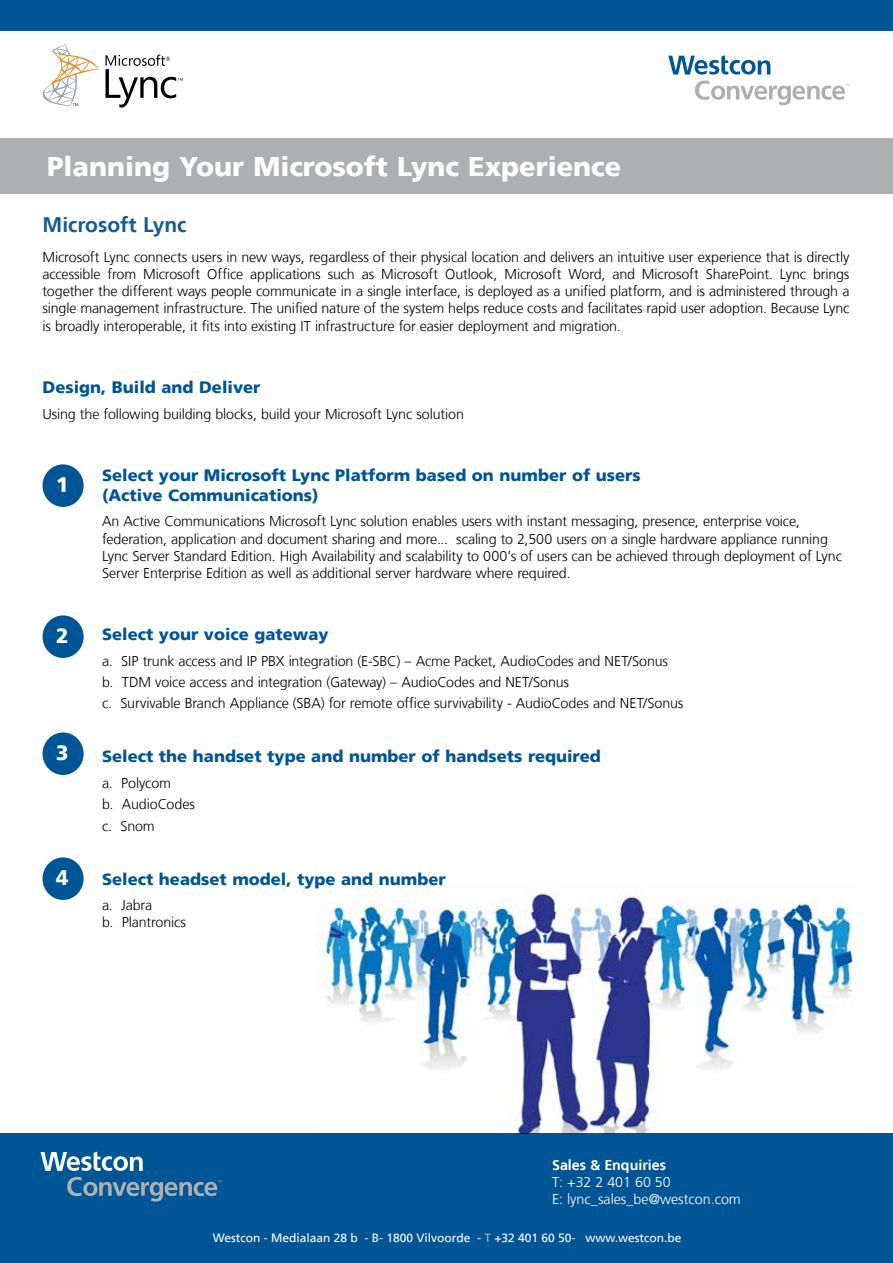
<style>
.page{position:relative;width:893px;height:1263px;background:#fff}
.page>*{position:absolute;margin:0;border:0;box-sizing:border-box;transform-origin:0 0}
.t1{font:900 27px "Frutiger LT";color:#fff}
.t2{font:700 21px "Frutiger LT";color:#155c90}
.t3{font:900 21px "Frutiger LT";color:#fff;scale:.96 1}
.t4{font:900 16.5px/19.8px "Frutiger LT";color:#005596}
.t5{font:300 14.25px/17.1px "Frutiger LT";letter-spacing:-.01em;color:#000}
.t6{font:300 14.25px/17.1px "Frutiger LT";color:#fff}
.t7{font:700 14.25px "Frutiger LT";color:#fff}
.t8{font:12px "Frutiger LT";color:#fff}
.s1{color:#adafb2}
</style>
<div class="page">
<div style="left:0;top:0;width:893px;height:31px;background:#005596"></div>
<div style="left:0;top:1134px;width:893px;height:129px;background:#005596"></div>
<svg style="left:40px;top:1152px;width:103px;height:19px"></svg>
<svg style="left:67px;top:1177px;width:155px;height:24px"></svg>
<svg style="left:668px;top:55px;width:102px;height:20px"></svg>
<svg style="left:695px;top:81px;width:155px;height:24px"></svg>
<svg style="left:43px;top:44px;width:56px;height:62px"></svg>
<svg style="left:106px;top:55px;width:77px;height:52px"></svg>
<div style="left:0;top:139px;width:893px;height:55px;background:#adafb2"></div>
<div style="left:43px;top:464px;width:41px;height:43px;background:#005596;border-radius:50%"></div>
<div style="left:43px;top:615px;width:41px;height:43px;background:#005596;border-radius:50%"></div>
<div style="left:43px;top:732px;width:41px;height:43px;background:#005596;border-radius:50%"></div>
<div style="left:43px;top:857px;width:41px;height:43px;background:#005596;border-radius:50%"></div>
<img style="left:317px;top:883px;width:545px;height:251px">
<h1 class="t1" style="left:47px;top:150px;width:576px">Planning Your Microsoft Lync Experience</h1>
<h2 class="t2" style="left:43px;top:213px;width:146px">Microsoft Lync</h2>
<p class="t5" style="left:43px;top:249px;width:808px;text-align:justify">Microsoft Lync connects users in new ways, regardless of their physical location and delivers an intuitive user experience that is directly accessible from Microsoft Office applications such as Microsoft Outlook, Microsoft Word, and Microsoft SharePoint. Lync brings together the different ways people communicate in a single interface, is deployed as a unified platform, and is administered through a single management infrastructure. The unified nature of the system helps reduce costs and facilitates rapid user adoption. Because Lync is broadly interoperable, it fits into existing IT infrastructure for easier deployment and migration.</p>
<p class="t4" style="left:43px;top:377px;width:220px">Design, Build and Deliver</p>
<p class="t5" style="left:43px;top:405px;width:423px">Using the following building blocks, build your Microsoft Lync solution</p>
<h2 class="t3" style="left:56px;top:472px;width:14px">1</h2>
<h2 class="t3" style="left:56px;top:623px;width:14px">2</h2>
<h2 class="t3" style="left:56px;top:740px;width:14px">3</h2>
<h2 class="t3" style="left:56px;top:865px;width:14px">4</h2>
<p class="t4" style="left:102px;top:465px;width:540px">Select your Microsoft Lync Platform based on number of users (Active Communications)</p>
<p class="t5" style="left:102px;top:513px;width:741px">An Active Communications Microsoft Lync solution enables users with instant messaging, presence, enterprise voice, federation, application and document sharing and more... scaling to 2,500 users on a single hardware appliance running Lync Server Standard Edition. High Availability and scalability to 000’s of users can be achieved through deployment of Lync Server Enterprise Edition as well as additional server hardware where required.</p>
<p class="t4" style="left:102px;top:624px;width:228px">Select your voice gateway</p>
<p class="t5" style="left:102px;top:650px;width:583px;line-height:21.3px">a. SIP trunk access and IP PBX integration (E-SBC) – Acme Packet, AudioCodes and NET/Sonus<br>b. TDM voice access and integration (Gateway) – AudioCodes and NET/Sonus<br>c. Survivable Branch Appliance (SBA) for remote office survivability - AudioCodes and NET/Sonus</p>
<p class="t4" style="left:102px;top:747px;width:500px">Select the handset type and number of handsets required</p>
<p class="t5" style="left:102px;top:773px;width:94px;line-height:21.3px">a. Polycom<br>b. AudioCodes c. Snom</p>
<p class="t4" style="left:102px;top:869px;width:345px">Select headset model, type and number</p>
<p class="t5" style="left:102px;top:897px;width:86px">a. Jabra<br>b. Plantronics</p>
<p class="t7" style="left:552px;top:1157px;width:116px">Sales &amp; Enquiries</p>
<p class="t6" style="left:552px;top:1174px;width:190px">T: +32 2 401 60 50<br>E: lync_sales_be@westcon.com</p>
<p class="t8" style="left:213px;top:1230px;width:470px">Westcon - Medialaan 28 b - B- 1800 Vilvoorde - <span class="s1">T</span> +32 401 60 50- www.westcon.be</p>
</div>
